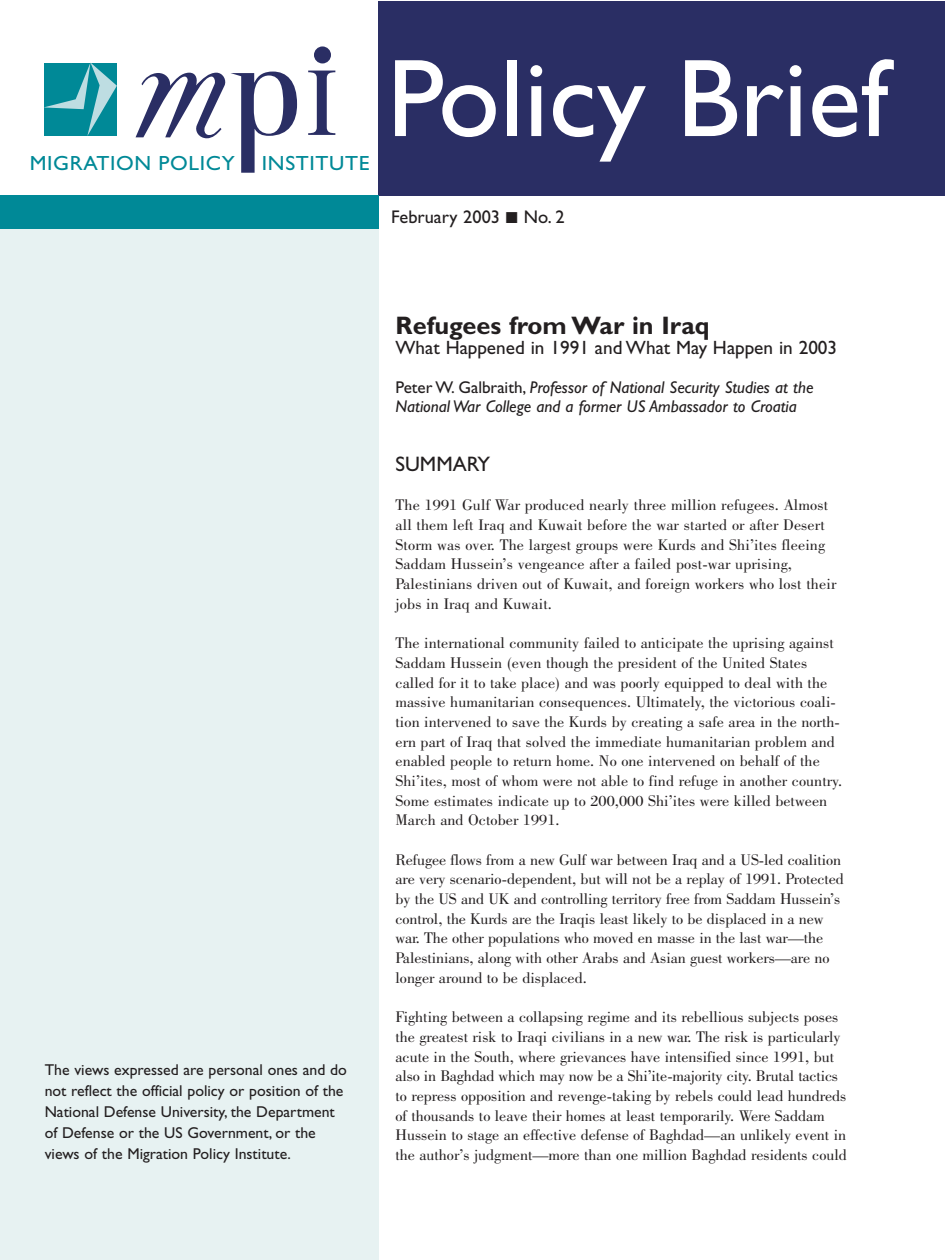
<style>
.page{position:relative;width:945px;height:1260px;background:#fff}
.page>*{position:absolute;margin:0;border:0;box-sizing:border-box;transform-origin:0 0}
.t1{font:111.12px "Gill Sans";color:#fff}
.t2{font:700 25.38px "Gill Sans";color:#231f20}
.t3{font:21px "Gill Sans";color:#231f20}
.t4{font:20.47px "Gill Sans";letter-spacing:.03em;color:#008997;scale:1.05 1}
.t5{font:19.25px "Gill Sans";color:#231f20}
.t6{font:18.38px "Gill Sans";color:#231f20}
.t7{font:italic 17.15px/19.2px "Gill Sans";color:#231f20}
.t8{font:16.1px/19.6px "Bodoni BT";color:#231f20}
.t9{font:15.75px/21px "Gill Sans";color:#231f20}
.s1{font-style:normal}
</style>
<div class="page">
<div style="left:0;top:221px;width:378px;height:1039px;background:#e7f2f2"></div>
<div style="left:378px;top:1px;width:567px;height:195px;background:#2a2e64"></div>
<svg style="left:44px;top:63px;width:73px;height:73px;background:#2599a5"></svg>
<svg style="left:136px;top:72px;width:161px;height:101px"></svg>
<svg style="left:308px;top:71px;width:27px;height:64px"></svg>
<div style="left:314px;top:46px;width:17px;height:17px;background:#2a2e64;border-radius:50%"></div>
<div style="left:0;top:196px;width:378px;height:33px;background:#008997"></div>
<p class="t4" style="left:30px;top:156px;width:197px">MIGRATION POLICY</p>
<p class="t4" style="left:262px;top:156px;width:104px">INSTITUTE</p>
<h1 class="t1" style="left:387px;top:60px;width:503px">Policy Brief</h1>
<p class="t6" style="left:391px;top:210px;width:175px">February 2003 ■ No. 2</p>
<p class="t9" style="left:45px;top:1060px;width:304px">The views expressed are personal ones and do not reflect the official policy or position of the National Defense University, the Department of Defense or the US Government, or the views of the Migration Policy Institute.</p>
<h2 class="t2" style="left:396px;top:317px;width:316px">Refugees from War in Iraq</h2>
<p class="t5" style="left:396px;top:341px;width:443px">What Happened in 1991 and What May Happen in 2003</p>
<p class="t7" style="left:396px;top:379px;width:419px"><span class="s1">Peter W. Galbraith,</span> Professor of National Security Studies at the<br>National War College and a former US Ambassador to Croatia</p>
<h3 class="t3" style="left:396px;top:457px;width:96px">SUMMARY</h3>
<p class="t8" style="left:396px;top:497px;width:442px">The 1991 Gulf War produced nearly three million refugees. Almost all them left Iraq and Kuwait before the war started or after Desert Storm was over. The largest groups were Kurds and Shi’ites fleeing Saddam Hussein’s vengeance after a failed post-war uprising, Palestinians driven out of Kuwait, and foreign workers who lost their jobs in Iraq and Kuwait.</p>
<p class="t8" style="left:396px;top:634px;width:448px">The international community failed to anticipate the uprising against Saddam Hussein (even though the president of the United States called for it to take place) and was poorly equipped to deal with the massive humanitarian consequences. Ultimately, the victorious coali&shy;tion intervened to save the Kurds by creating a safe area in the north&shy;ern part of Iraq that solved the immediate humanitarian problem and enabled people to return home. No one intervened on behalf of the Shi’ites, most of whom were not able to find refuge in another country.<br>Some estimates indicate up to 200,000 Shi’ites were killed between March and October 1991.</p>
<p class="t8" style="left:396px;top:851px;width:450px">Refugee flows from a new Gulf war between Iraq and a US-led coalition are very scenario-dependent, but will not be a replay of 1991. Protected by the US and UK and controlling territory free from Saddam Hussein’s control, the Kurds are the Iraqis least likely to be displaced in a new war. The other populations who moved en masse in the last war—the Palestinians, along with other Arabs and Asian guest workers—are no longer around to be displaced.</p>
<p class="t8" style="left:396px;top:1009px;width:453px">Fighting between a collapsing regime and its rebellious subjects poses the greatest risk to Iraqi civilians in a new war. The risk is particularly acute in the South, where grievances have intensified since 1991, but also in Baghdad which may now be a Shi’ite-majority city. Brutal tactics to repress opposition and revenge-taking by rebels could lead hundreds of thousands to leave their homes at least temporarily. Were Saddam Hussein to stage an effective defense of Baghdad—an unlikely event in the author’s judgment—more than one million Baghdad residents could</p>
</div>
